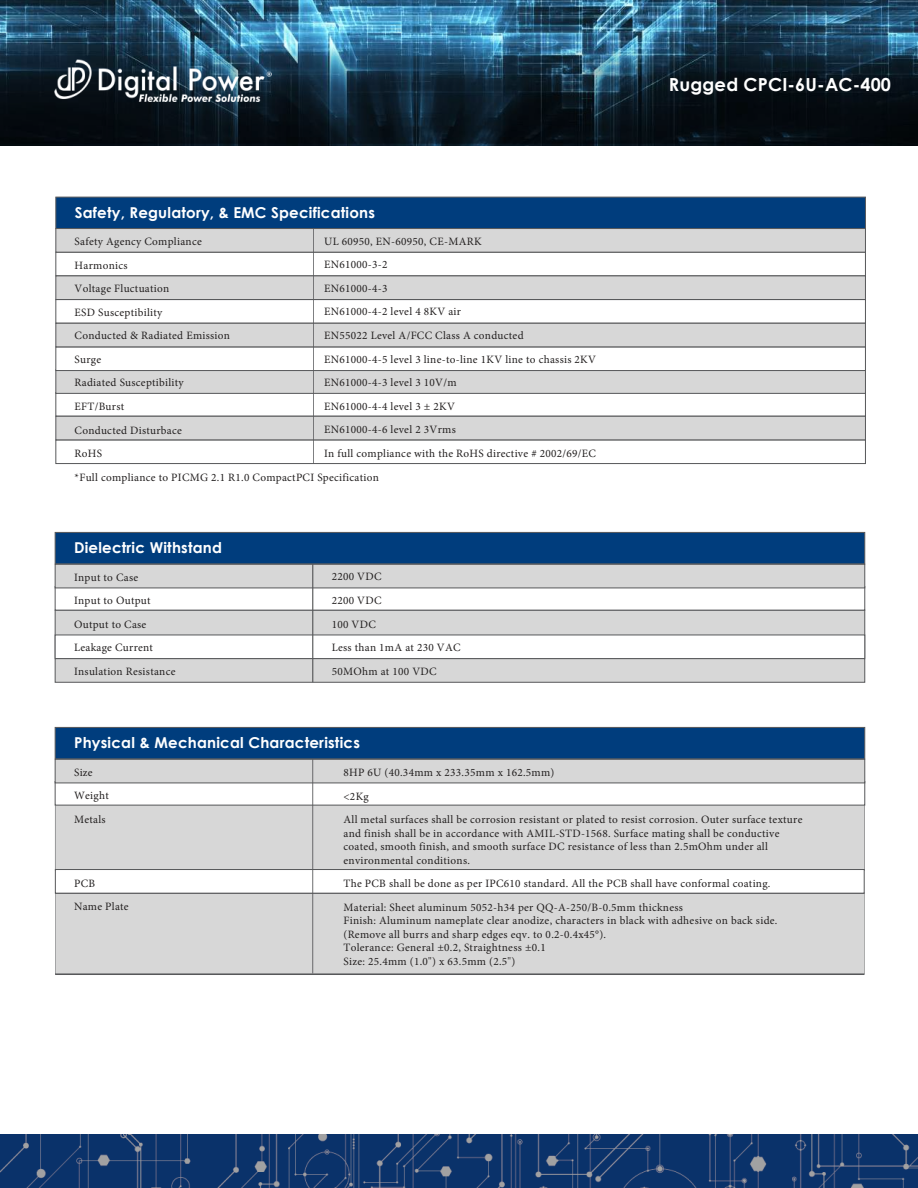
<style>
.page{position:relative;width:918px;height:1188px;background:#fff}
.page>*{position:absolute;margin:0;border:0;box-sizing:border-box;transform-origin:0 0}
.t1{font:700 18px "Century Gothic";letter-spacing:.01em;color:#fff}
.t2{font:700 15px "Century Gothic";letter-spacing:.015em;color:#fff}
.t3{font:11.25px/23.5px "Minion Pro";letter-spacing:.025em;color:#221f1f}
</style>
<div class="page">
<div style="left:55px;top:893px;width:810px;height:82px;background:#d7d7d7;border:1px solid #57585a"></div>
<div style="left:55px;top:804px;width:810px;height:66px;background:#d7d7d7;border:1px solid #57585a"></div>
<div style="left:55px;top:869px;width:809px;height:24px;background:#fff;border:1px solid #57585a"></div>
<div style="left:56px;top:440px;width:810px;height:24px;background:#fff;border:1px solid #57585a"></div>
<div style="left:56px;top:416px;width:810px;height:24px;background:#d7d7d7;border:1px solid #57585a"></div>
<img style="left:0;top:1134px;width:918px;height:54px">
<img style="left:0;top:0;width:918px;height:146px">
<img style="left:0;top:48px;width:918px;height:96px">
<img style="left:54px;top:60px;width:217px;height:41px">
<div style="left:56px;top:370px;width:810px;height:24px;background:#d7d7d7;border:1px solid #57585a"></div>
<div style="left:56px;top:197px;width:810px;height:32px;background:#003d7d;border:1px solid #57585a"></div>
<div style="left:56px;top:252px;width:810px;height:24px;background:#fff;border:1px solid #57585a"></div>
<div style="left:56px;top:347px;width:810px;height:24px;background:#fff;border:1px solid #57585a"></div>
<div style="left:56px;top:228px;width:810px;height:24px;background:#d7d7d7;border:1px solid #57585a"></div>
<div style="left:56px;top:276px;width:810px;height:24px;background:#d7d7d7;border:1px solid #57585a"></div>
<div style="left:56px;top:323px;width:810px;height:24px;background:#d7d7d7;border:1px solid #57585a"></div>
<hr style="left:313px;top:229px;width:1px;height:235px;background:#57585a">
<div style="left:55px;top:610px;width:810px;height:48px;background:#d7d7d7;border:1px solid #57585a"></div>
<div style="left:55px;top:532px;width:810px;height:32px;background:#003d7d;border:1px solid #57585a"></div>
<div style="left:55px;top:635px;width:810px;height:24px;background:#fff"></div>
<div style="left:55px;top:564px;width:810px;height:24px;background:#d7d7d7;border:1px solid #57585a"></div>
<div style="left:55px;top:658px;width:810px;height:24px;background:#d7d7d7;border:1px solid #57585a"></div>
<hr style="left:313px;top:564px;width:1px;height:118px;background:#57585a">
<div style="left:55px;top:727px;width:810px;height:32px;background:#003d7d;border:1px solid #57585a"></div>
<div style="left:55px;top:781px;width:810px;height:24px;background:#fff"></div>
<div style="left:55px;top:759px;width:810px;height:24px;background:#d7d7d7;border:1px solid #57585a"></div>
<hr style="left:313px;top:759px;width:1px;height:214px;background:#57585a">
<h2 class="t2" style="left:75px;top:201px;width:302px">Safety, Regulatory, &amp; EMC Specifications</h2>
<p class="t3" style="left:75px;top:230px;width:306px">Safety Agency Compliance<br>Harmonics<br>Voltage Fluctuation<br>ESD Susceptibility<br>Conducted &amp; Radiated Emission<br>Surge<br>Radiated Susceptibility<br>EFT/Burst<br>Conducted Disturbace<br>RoHS<br>*Full compliance to PICMG 2.1 R1.0 CompactPCI Specification</p>
<p class="t3" style="left:324px;top:230px;width:273px">UL 60950, EN-60950, CE-MARK<br>EN61000-3-2<br>EN61000-4-3<br>EN61000-4-2 level 4 8KV air<br>EN55022 Level A/FCC Class A conducted<br>EN61000-4-5 level 3 line-to-line 1KV line to chassis 2KV<br>EN61000-4-3 level 3 10V/m<br>EN61000-4-4 level 3 ± 2KV<br>EN61000-4-6 level 2 3Vrms<br>In full compliance with the RoHS directive # 2002/69/EC</p>
<h2 class="t2" style="left:74px;top:536px;width:149px">Dielectric Withstand</h2>
<p class="t3" style="left:74px;top:565px;width:103px">Input to Case<br>Input to Output<br>Output to Case<br>Leakage Current<br>Insulation Resistance</p>
<p class="t3" style="left:332px;top:565px;width:130px">2200 VDC<br>2200 VDC<br>100 VDC<br>Less than 1mA at 230 VAC<br>50MOhm at 100 VDC</p>
<h1 class="t1" style="left:669px;top:71px;width:224px">Rugged CPCI-6U-AC-400</h1>
<h2 class="t2" style="left:74px;top:731px;width:287px">Physical &amp; Mechanical Characteristics</h2>
<p class="t3" style="left:74px;top:760px;width:36px">Size<br>Weight<br>Metals</p>
<p class="t3" style="left:344px;top:761px;width:460px">8HP 6U (40.34mm x 233.35mm x 162.5mm)<br>&lt;2Kg<br>All metal surfaces shall be corrosion resistant or plated to resist corrosion. Outer surface texture</p>
<p class="t3" style="left:344px;top:827px;width:437px;line-height:13.5px">and finish shall be in accordance with AMIL-STD-1568. Surface mating shall be conductive coated, smooth finish, and smooth surface DC resistance of less than 2.5mOhm under all environmental conditions.</p>
<p class="t3" style="left:344px;top:872px;width:429px">The PCB shall be done as per IPC610 standard. All the PCB shall have conformal coating.<br>Material: Sheet aluminum 5052-h34 per QQ-A-250/B-0.5mm thickness</p>
<p class="t3" style="left:344px;top:914px;width:436px;line-height:13.5px">Finish: Aluminum nameplate clear anodize, characters in black with adhesive on back side. (Remove all burrs and sharp edges eqv. to 0.2-0.4x45°).<br>Tolerance: General ±0.2, Straightness ±0.1<br>Size: 25.4mm (1.0") x 63.5mm (2.5")</p>
<p class="t3" style="left:74px;top:871px;width:56px">PCB<br>Name Plate</p>
</div>
